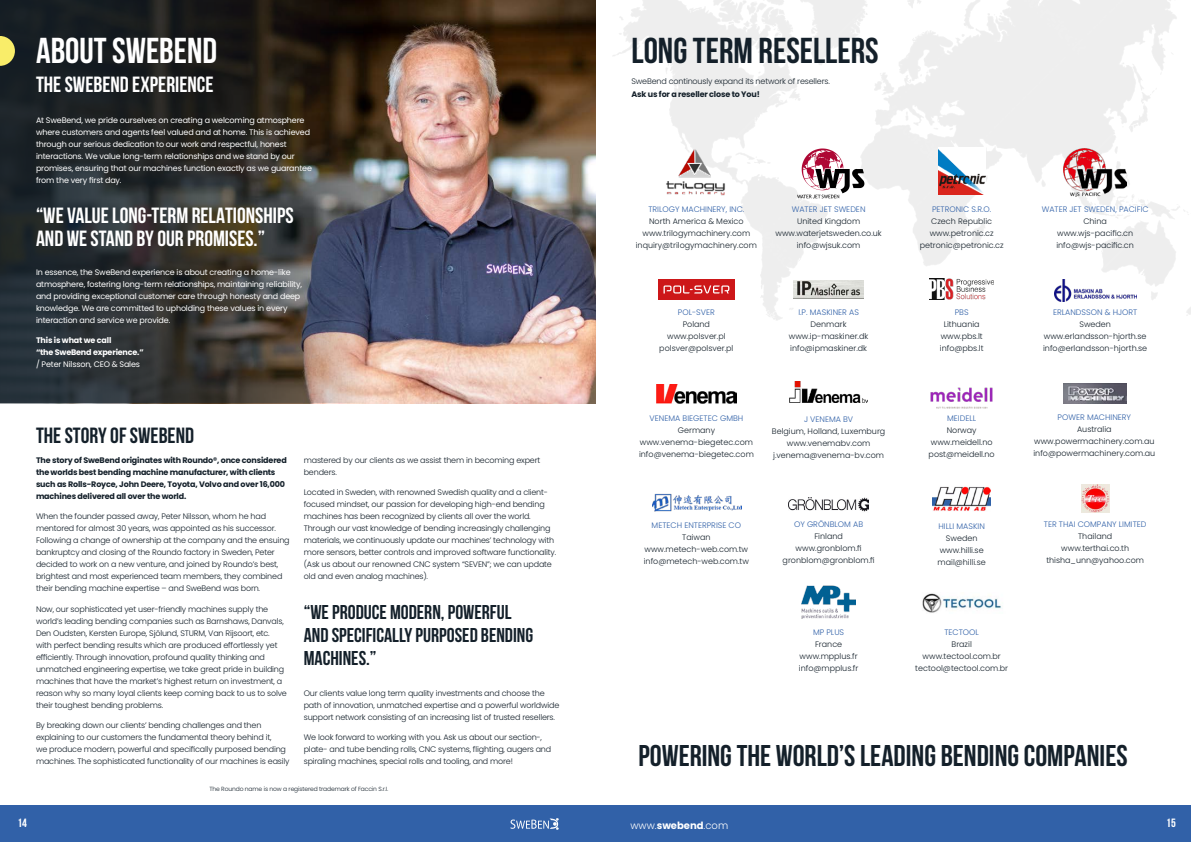
<style>
.page{position:relative;width:1191px;height:842px;background:#fff}
.page>*{position:absolute;margin:0;border:0;box-sizing:border-box;transform-origin:0 0}
.t1{font:700 36px "Bebas Neue";color:#14202a}
.t2{font:700 36px "Bebas Neue";color:#fff}
.t3{font:700 30px "Bebas Neue";color:#14202a}
.t4{font:700 22px/23px "Bebas Neue";color:#fff}
.t5{font:700 22px "Bebas Neue";color:#14202a}
.t6{font:700 20px/23px "Bebas Neue";color:#14202a}
.t7{font:12px "Bebas Neue";color:#fff}
.t8{font:300 10px "Poppins";color:#fff}
.t9{font:300 8px/12px "Poppins";letter-spacing:-.02em;color:#14202a}
.t10{font:300 8px/12px "Poppins";color:#14202a;text-align:center}
.t11{font:8px/12px "Poppins";letter-spacing:-.02em;color:#fff}
.t12{font:300 8px "Poppins";color:#3161a8}
.t13{font:700 8px/12px "Poppins";letter-spacing:-.02em;color:#14202a}
.t14{font:700 8px/12px "Poppins";letter-spacing:-.02em;color:#fff}
.t15{font:300 6px "Poppins";letter-spacing:-.02em;color:#14202a}
.s1{font-weight:700}
</style>
<div class="page">
<img style="left:595px;top:0;width:596px;height:340px">
<img style="left:938px;top:148px;width:47px;height:47px">
<img style="left:788px;top:498px;width:80px;height:14px">
<img style="left:656px;top:384px;width:80px;height:20px">
<img style="left:789px;top:381px;width:78px;height:21px">
<img style="left:1054px;top:279px;width:82px;height:23px">
<img style="left:933px;top:486px;width:57px;height:25px">
<img style="left:793px;top:281px;width:71px;height:17px">
<img style="left:652px;top:493px;width:89px;height:19px">
<img style="left:801px;top:586px;width:54px;height:33px">
<img style="left:1063px;top:384px;width:63px;height:19px">
<img style="left:922px;top:593px;width:80px;height:20px">
<img style="left:1081px;top:484px;width:28px;height:29px">
<img style="left:663px;top:146px;width:66px;height:53px">
<img style="left:929px;top:279px;width:65px;height:21px">
<img style="left:1063px;top:149px;width:63px;height:47px">
<img style="left:930px;top:387px;width:63px;height:22px">
<svg style="left:796px;top:148px;width:68px;height:50px"></svg>
<img style="left:448px;top:0;width:147px;height:403px">
<img style="left:0;top:0;width:448px;height:403px">
<svg style="left:0;top:36px;width:15px;height:30px"></svg>
<div style="left:0;top:805px;width:1191px;height:37px;background:#3161a8"></div>
<svg style="left:510px;top:818px;width:48px;height:12px"></svg>
<h1 class="t2" style="left:36px;top:31px;width:183px">ABOUT SWEBEND</h1>
<h3 class="t4" style="left:36px;top:72px;width:179px">THE SWEBEND EXPERIENCE</h3>
<p class="t11" style="left:36px;top:114px;width:277px">At SweBend, we pride ourselves on creating a welcoming atmosphere where customers and agents feel valued and at home. This is achieved through our serious dedication to our work and respectful, honest interactions. We value long-term relationships and we stand by our promises, ensuring that our machines function exactly as we guarantee from the very first day.</p>
<h3 class="t4" style="left:36px;top:203px;width:259px">“WE VALUE LONG-TERM RELATIONSHIPS<br>AND WE STAND BY OUR PROMISES.”</h3>
<p class="t11" style="left:36px;top:266px;width:267px">In essence, the SweBend experience is about creating a home-like atmosphere, fostering long-term relationships, maintaining reliability, and providing exceptional customer care through honesty and deep knowledge. We are committed to upholding these values in every interaction and service we provide.</p>
<p class="t14" style="left:36px;top:334px;width:109px">This is what we call<br>“the SweBend experience.”</p>
<p class="t11" style="left:36px;top:358px;width:106px">/ Peter Nilsson, CEO &amp; Sales</p>
<h3 class="t5" style="left:36px;top:423px;width:160px">THE STORY OF SWEBEND</h3>
<p class="t13" style="left:36px;top:454px;width:252px">The story of SweBend originates with Roundo®, once considered the worlds best bending machine manufacturer, with clients such as Rolls-Royce, John Deere, Toyota, Volvo and over 16,000 machines delivered all over the world.</p>
<p class="t9" style="left:36px;top:510px;width:255px">When the founder passed away, Peter Nilsson, whom he had mentored for almost 30 years, was appointed as his successor.<br>Following a change of ownership at the company and the ensuing bankruptcy and closing of the Roundo factory in Sweden, Peter decided to work on a new venture, and joined by Roundo’s best, brightest and most experienced team members, they combined their bending machine expertise – and SweBend was born.</p>
<p class="t9" style="left:36px;top:603px;width:252px">Now, our sophisticated yet user-friendly machines supply the world’s leading bending companies such as Barnshaws, Danvals, Den Oudsten, Kersten Europe, Sjölund, STURM, Van Rijsoort, etc. with perfect bending results which are produced effortlessly yet efficiently. Through innovation, profound quality thinking and unmatched engineering expertise, we take great pride in building machines that have the market’s highest return on investment, a reason why so many loyal clients keep coming back to us to solve their toughest bending problems.</p>
<p class="t9" style="left:36px;top:719px;width:255px">By breaking down our clients’ bending challenges and then explaining to our customers the fundamental theory behind it,<br>we produce modern, powerful and specifically purposed bending machines. The sophisticated functionality of our machines is easily</p>
<p class="t9" style="left:304px;top:454px;width:238px">mastered by our clients as we assist them in becoming expert benders.</p>
<p class="t9" style="left:304px;top:486px;width:254px">Located in Sweden, with renowned Swedish quality and a client&shy;focused mindset, our passion for developing high-end bending machines has been recognized by clients all over the world.<br>Through our vast knowledge of bending increasingly challenging materials, we continuously update our machines’ technology with more sensors, better controls and improved software functionality. (Ask us about our renowned CNC system “SEVEN”; we can update old and even analog machines).</p>
<h3 class="t6" style="left:304px;top:601px;width:231px">“WE PRODUCE MODERN, POWERFUL<br>AND SPECIFICALLY PURPOSED BENDING<br>MACHINES.”</h3>
<p class="t9" style="left:304px;top:687px;width:257px">Our clients value long term quality investments and choose the path of innovation, unmatched expertise and a powerful worldwide support network consisting of an increasing list of trusted resellers.</p>
<p class="t9" style="left:304px;top:731px;width:249px">We look forward to working with you. Ask us about our section-, plate- and tube bending rolls, CNC systems, flighting, augers and spiraling machines, special rolls and tooling, and more!</p>
<p class="t15" style="left:209px;top:786px;width:180px">The Roundo name is now a registered trademark of Faccin S.r.I.</p>
<h1 class="t1" style="left:631px;top:31px;width:249px">LONG TERM RESELLERS</h1>
<p class="t9" style="left:631px;top:76px;width:200px">SweBend continously expand its network of resellers.</p>
<p class="t13" style="left:631px;top:89px;width:130px">Ask us for a reseller close to You!</p>
<p class="t12" style="left:648px;top:204px;width:97px">TRILOGY MACHINERY, INC.</p>
<p class="t10" style="left:636px;top:215px;width:123px">North America &amp; Mexico www.trilogymachinery.com inquiry@trilogymachinery.com</p>
<p class="t12" style="left:791px;top:204px;width:75px">WATER JET SWEDEN</p>
<p class="t10" style="left:775px;top:215px;width:108px">United Kingdom www.waterjetsweden.co.uk info@wjsuk.com</p>
<p class="t12" style="left:678px;top:307px;width:38px">POL-SVER</p>
<p class="t10" style="left:659px;top:318px;width:76px">Poland www.polsver.pl polsver@polsver.pl</p>
<p class="t12" style="left:798px;top:307px;width:62px">I.P. MASKINER AS</p>
<p class="t10" style="left:789px;top:318px;width:81px">Denmark www.ip-maskiner.dk info@ipmaskiner.dk</p>
<p class="t12" style="left:649px;top:413px;width:95px">VENEMA BIEGETEC GMBH</p>
<p class="t10" style="left:639px;top:424px;width:116px">Germany www.venema-biegetec.com info@venema-biegetec.com</p>
<p class="t12" style="left:804px;top:414px;width:51px">J VENEMA BV</p>
<p class="t10" style="left:772px;top:425px;width:115px">Belgium, Holland, Luxemburg www.venemabv.com j.venema@venema-bv.com</p>
<p class="t12" style="left:651px;top:521px;width:91px">METECH ENTERPRISE CO</p>
<p class="t10" style="left:644px;top:531px;width:107px">Taiwan www.metech-web.com.tw info@metech-web.com.tw</p>
<p class="t12" style="left:794px;top:520px;width:71px">OY GRÖNBLOM AB</p>
<p class="t10" style="left:782px;top:530px;width:93px">Finland www.gronblom.fi gronblom@gronblom.fi</p>
<p class="t12" style="left:813px;top:628px;width:33px">MP PLUS</p>
<p class="t10" style="left:799px;top:638px;width:61px">France www.mpplus.fr info@mpplus.fr</p>
<p class="t12" style="left:932px;top:204px;width:61px">PETRONIC S.R.O.</p>
<p class="t10" style="left:919px;top:215px;width:86px">Czech Republic www.petronic.cz petronic@petronic.cz</p>
<p class="t12" style="left:954px;top:307px;width:15px">PBS</p>
<p class="t10" style="left:940px;top:318px;width:45px">Lithuania www.pbs.lt info@pbs.lt</p>
<p class="t12" style="left:947px;top:413px;width:30px">MEIDELL</p>
<p class="t10" style="left:928px;top:424px;width:68px">Norway www.meidell.no post@meidell.no</p>
<p class="t12" style="left:938px;top:521px;width:48px">HILLI MASKIN</p>
<p class="t10" style="left:937px;top:532px;width:50px">Sweden www.hilli.se mail@hilli.se</p>
<p class="t12" style="left:944px;top:628px;width:36px">TECTOOL</p>
<p class="t10" style="left:915px;top:638px;width:94px">Brazil www.tectool.com.br tectool@tectool.com.br</p>
<p class="t12" style="left:1041px;top:204px;width:108px">WATER JET SWEDEN, PACIFIC</p>
<p class="t10" style="left:1056px;top:215px;width:79px">China www.wjs-pacific.cn info@wjs-pacific.cn</p>
<p class="t12" style="left:1053px;top:307px;width:86px">ERLANDSSON &amp; HJORT</p>
<p class="t10" style="left:1043px;top:318px;width:106px">Sweden www.erlandsson-hjorth.se info@erlandsson-hjorth.se</p>
<p class="t12" style="left:1057px;top:413px;width:75px">POWER MACHINERY</p>
<p class="t10" style="left:1033px;top:424px;width:123px">Australia www.powermachinery.com.au info@powermachinery.com.au</p>
<p class="t12" style="left:1043px;top:520px;width:104px">TER THAI COMPANY LIMITED</p>
<p class="t10" style="left:1046px;top:530px;width:99px">Thailand www.terthai.co.th thisha_unn@yahoo.com</p>
<h2 class="t3" style="left:638px;top:739px;width:490px">POWERING THE WORLD’S LEADING BENDING COMPANIES</h2>
<h3 class="t7" style="left:18px;top:816px;width:11px">14</h3>
<p class="t8" style="left:630px;top:819px;width:99px">www.<span class="s1">swebend</span>.com</p>
<h3 class="t7" style="left:1166px;top:816px;width:11px">15</h3>
</div>
